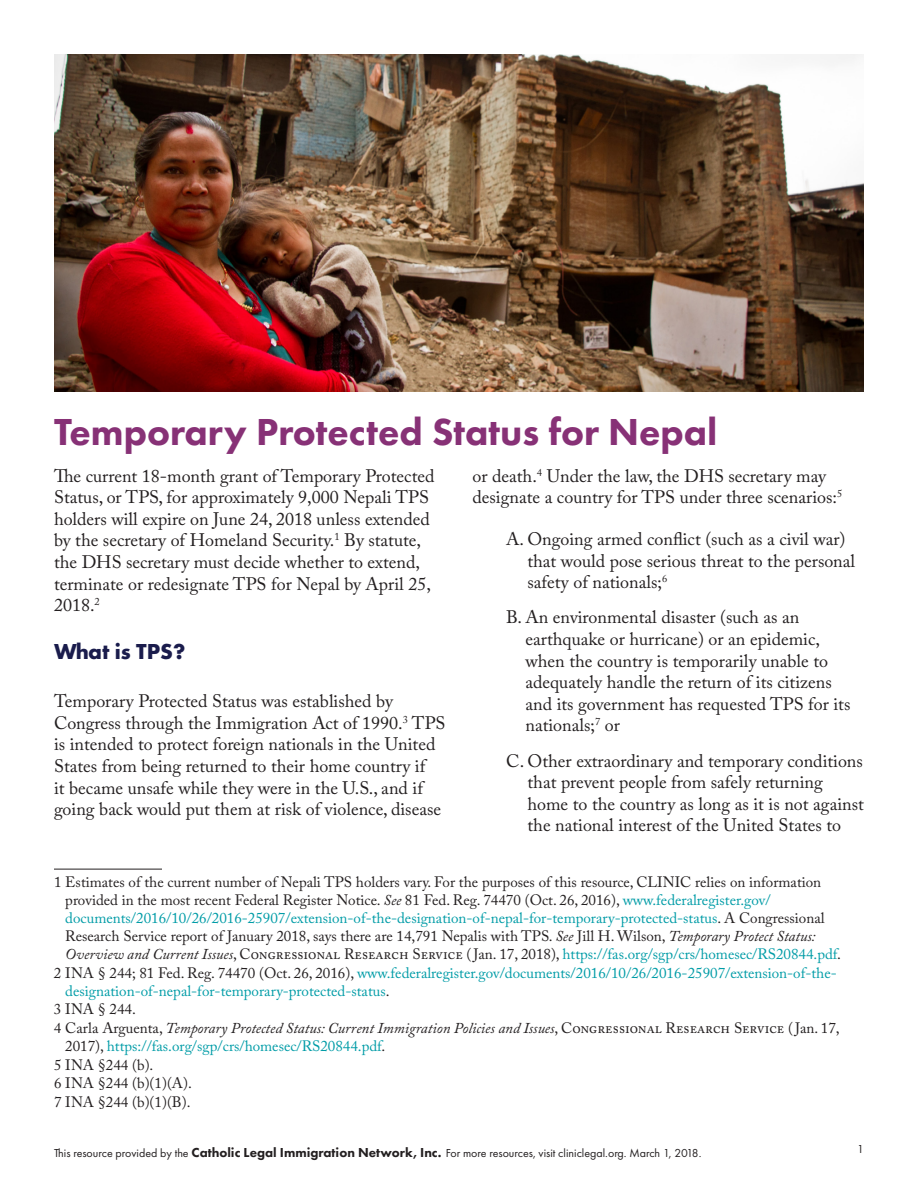
<style>
.page{position:relative;width:918px;height:1188px;background:#fff}
.page>*{position:absolute;margin:0;border:0;box-sizing:border-box;transform-origin:0 0}
.Main_Header{font:800 39px "Futura PT";color:#873176}
.Body_Header{font:700 22.5px "Futura PT";color:#1a1c4c}
.Body{font:18px/21.6px "Adobe Caslon Pro";color:#231f20}
.Footnotes{font:15px/18px "Adobe Caslon Pro";color:#231f20}
.Footnotes-2{font:15px/18px "Adobe Caslon Pro";color:#009ca7}
.Footnotes-3{font:italic 15px/18px "Adobe Caslon Pro";color:#231f20}
.t1{font:12px "Futura PT";color:#231f20}
.s1{font-style:italic}
.s2{color:#009ca7}
.s3{color:#231f20}
.s4{font-style:normal}
.s5{font-style:normal;color:#009ca7}
.s6{font-weight:800;font-size:13.5px}
</style>
<div class="page">
<hr style="left:54px;top:869px;width:108px;height:1px;background:#231f20">
<img style="left:54px;top:54px;width:810px;height:338px">
<p class="Main_Header" style="left:54px;top:407px;width:665px">Temporary Protected Status for Nepal</p>
<p class="Body" style="left:54px;top:465px;width:382px">The current 18-month grant of Temporary Protected Status, or TPS, for approximately 9,000 Nepali TPS holders will expire on June 24, 2018 unless extended by the secretary of Homeland Security.<sup>1</sup> By statute, the DHS secretary must decide whether to extend, terminate or redesignate TPS for Nepal by April 25, 2018.<sup>2</sup></p>
<p class="Body_Header" style="left:54px;top:636px;width:133px">What is TPS?</p>
<p class="Body" style="left:54px;top:690px;width:393px">Temporary Protected Status was established by Congress through the Immigration Act of 1990.<sup>3</sup> TPS is intended to protect foreign nationals in the United States from being returned to their home country if<br>it became unsafe while they were in the U.S., and if going back would put them at risk of violence, disease</p>
<p class="Body" style="left:472px;top:465px;width:371px">or death.<sup>4</sup> Under the law, the DHS secretary may designate a country for TPS under three scenarios:<sup>5</sup></p>
<p class="Body" style="left:528px;top:528px;width:329px;text-indent:-21px">A. Ongoing armed conflict (such as a civil war) that would pose serious threat to the personal safety of nationals;<sup>6</sup></p>
<p class="Body" style="left:525px;top:606px;width:327px;text-indent:-19px">B. An environmental disaster (such as an earthquake or hurricane) or an epidemic, when the country is temporarily unable to adequately handle the return of its citizens and its government has requested TPS for its nationals;<sup>7</sup> or</p>
<p class="Body" style="left:528px;top:750px;width:338px;text-indent:-21px">C. Other extraordinary and temporary conditions that prevent people from safely returning home to the country as long as it is not against the national interest of the United States to</p>
<p class="Footnotes" style="left:65px;top:873px;width:777px;text-indent:-11px">1 Estimates of the current number of Nepali TPS holders vary. For the purposes of this resource, CLINIC relies on information provided in the most recent Federal Register Notice. <span class="s1">See</span> 81 Fed. Reg. 74470 (Oct. 26, 2016), <span class="s2">www.federalregister.gov/ documents/2016/10/26/2016-25907/extension-of-the-designation-of-nepal-for-temporary-protected-status</span>. A Congressional Research Service report of January 2018, says there are 14,791 Nepalis with TPS. <span class="s1">See</span> Jill H. Wilson, <span class="s1">Temporary Protect Status:<br>Overview and Current Issues</span>, Congressional Research Service ( Jan. 17, 2018), <span class="s2">https://fas.org/sgp/crs/homesec/RS20844.pdf</span>.</p>
<p class="Footnotes-2" style="left:65px;top:964px;width:773px;text-indent:-11px"><span class="s3">2 INA § 244; 81 Fed. Reg. 74470 (Oct. 26, 2016),</span> www.federalregister.gov/documents/2016/10/26/2016-25907/extension-of-the&shy;designation-of-nepal-for-temporary-protected-status<span class="s3">.</span></p>
<p class="Footnotes" style="left:54px;top:1000px;width:83px">3 INA § 244.</p>
<p class="Footnotes-3" style="left:65px;top:1019px;width:776px;text-indent:-11px"><span class="s4">4 Carla Arguenta,</span> Temporary Protected Status: Current Immigration Policies and Issues<span class="s4">, Congressional Research Service ( Jan. 17,<br>2017),</span> <span class="s5">https://fas.org/sgp/crs/homesec/RS20844.pdf</span><span class="s4">.</span></p>
<p class="Footnotes" style="left:54px;top:1056px;width:101px">5 INA §244 (b).</p>
<p class="Footnotes" style="left:54px;top:1074px;width:139px">6 INA §244 (b)(1)(A).</p>
<p class="Footnotes" style="left:54px;top:1093px;width:138px">7 INA §244 (b)(1)(B).</p>
<p class="t1" style="left:54px;top:1146px;width:649px">This resource provided by the <span class="s6">Catholic Legal Immigration Network, Inc.</span> For more resources, visit cliniclegal.org. March 1, 2018.</p>
<p class="t1" style="left:857px;top:1142px;width:8px">1</p>
</div>
